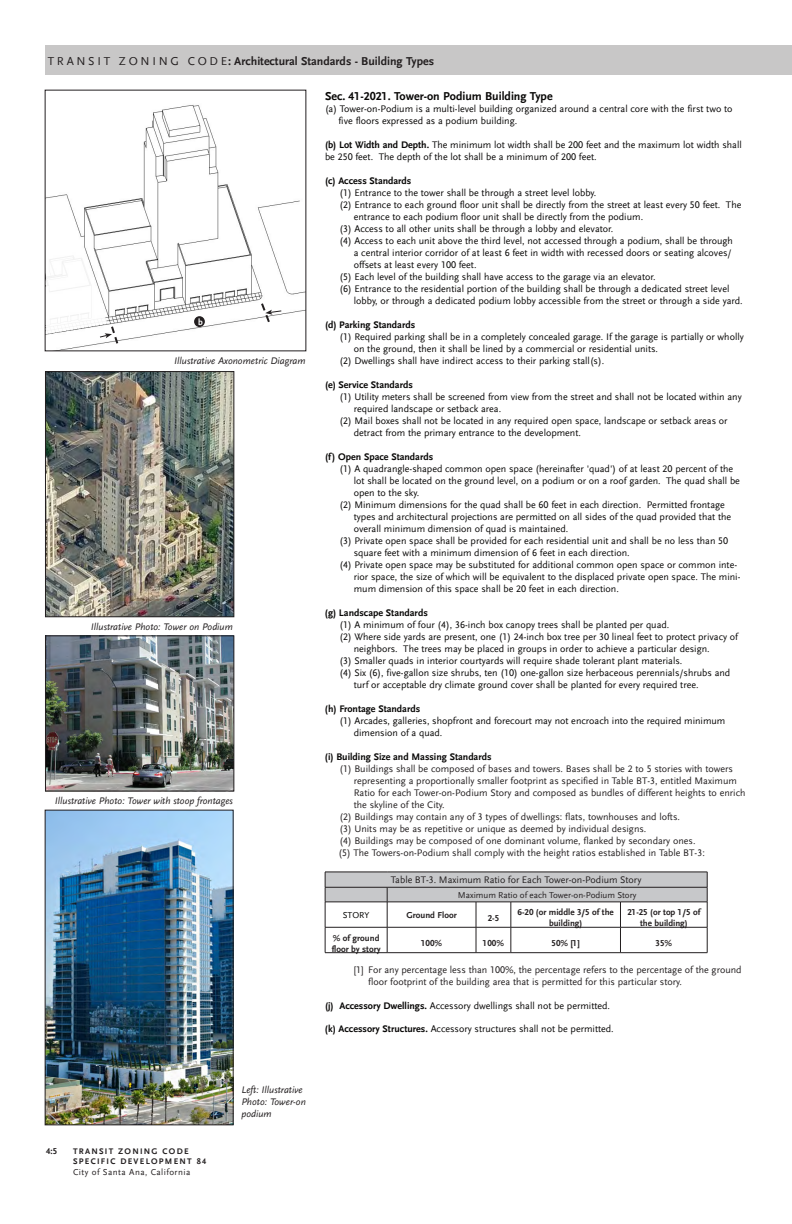
<style>
.page{position:relative;width:792px;height:1224px;background:#fff}
.page>*{position:absolute;margin:0;border:0;box-sizing:border-box;transform-origin:0 0}
.Image_Caption{font:700 12px "Scala Sans LF";color:#231f20}
.t1{font:700 12px "Scala Sans LF";color:#070605}
.Image_Caption-2{font:10px/12px "Scala Sans LF";color:#070605}
.Image_Caption-3{font:10px/12px "Scala Sans LF";color:#231f20}
.t2{font:700 10px "Scala Sans LF";color:#070605}
.t3{font:italic 10px/12px "Scala Sans LF";color:#231f20}
.t4{font:700 9px/10.8px "Scala Sans LF";color:#231f20;text-align:center}
.t5{font:9px "Scala Sans LF";color:#231f20}
.t6{font:9px "Scala Sans LF";letter-spacing:.05em;color:#231f20}
.t7{font:9px "Scala Sans LF";color:#040503}
.t8{font:700 9px "Scala Sans LF";color:#fff}
.t9{font:700 8.5px/10.2px "Scala Sans LF";letter-spacing:.15em;color:#231f20}
.s1{font-weight:400}
.s2{font-weight:700}
</style>
<div class="page">
<div style="left:45px;top:45px;width:747px;height:30px;background:#c8c7c7"></div>
<hr style="left:791px;top:45px;width:1px;height:30px;background:#231f20">
<img style="left:47px;top:105px;width:257px;height:244px">
<hr style="left:325px;top:953px;width:62px;height:1px;background:#231f20">
<hr style="left:387px;top:953px;width:89px;height:1px;background:#231f20">
<hr style="left:476px;top:953px;width:35px;height:1px;background:#231f20">
<hr style="left:511px;top:953px;width:109px;height:1px;background:#231f20">
<hr style="left:620px;top:953px;width:87px;height:1px;background:#231f20">
<svg style="left:325px;top:872px;width:383px;height:81px"></svg>
<hr style="left:325px;top:927px;width:62px;height:1px;background:#231f20">
<img style="left:47px;top:638px;width:185px;height:151px">
<div style="left:45px;top:636px;width:189px;height:155px;border:1px solid #231f20"></div>
<img style="left:47px;top:812px;width:184px;height:311px">
<div style="left:45px;top:810px;width:188px;height:315px;border:1px solid #231f20"></div>
<div style="left:194px;top:316px;width:11px;height:11px;background:#231f20;border-radius:50%"></div>
<svg style="left:259px;top:301px;width:23px;height:23px"></svg>
<svg style="left:46px;top:198px;width:74px;height:148px"></svg>
<img style="left:47px;top:373px;width:185px;height:242px">
<div style="left:45px;top:371px;width:189px;height:246px;border:1px solid #231f20"></div>
<p class="Image_Caption" style="left:48px;top:54px;width:388px"><span class="s1">T R A N S I T Z O N I N G C O D E</span>: Architectural Standards - Building Types</p>
<p class="t8" style="left:198px;top:317px;width:6px">b</p>
<p class="t3" style="left:174px;top:355px;width:133px">Illustrative Axonometric Diagram</p>
<p class="t3" style="left:91px;top:621px;width:144px">Illustrative Photo: Tower on Podium</p>
<p class="t3" style="left:55px;top:795px;width:180px">Illustrative Photo: Tower with stoop frontages</p>
<p class="t1" style="left:325px;top:89px;width:229px">Sec. 41-2021. Tower-on Podium Building Type</p>
<p class="Image_Caption-2" style="left:338px;top:103px;width:396px;text-indent:-14px">(a) Tower-on-Podium is a multi-level building organized around a central core with the first two to five floors expressed as a podium building.</p>
<p class="Image_Caption-2" style="left:325px;top:139px;width:418px"><span class="s2">(b) Lot Width and Depth.</span> The minimum lot width shall be 200 feet and the maximum lot width shall be 250 feet. The depth of the lot shall be a minimum of 200 feet.</p>
<p class="t2" style="left:325px;top:175px;width:88px">(c) Access Standards</p>
<p class="Image_Caption-2" style="left:339px;top:187px;width:259px">(1) Entrance to the tower shall be through a street level lobby.</p>
<p class="Image_Caption-2" style="left:354px;top:199px;width:389px;text-indent:-14px">(2) Entrance to each ground floor unit shall be directly from the street at least every 50 feet. The entrance to each podium floor unit shall be directly from the podium.</p>
<p class="Image_Caption-2" style="left:339px;top:223px;width:275px">(3) Access to all other units shall be through a lobby and elevator.</p>
<p class="Image_Caption-2" style="left:354px;top:235px;width:381px;text-indent:-14px">(4) Access to each unit above the third level, not accessed through a podium, shall be through a central interior corridor of at least 6 feet in width with recessed doors or seating alcoves/ offsets at least every 100 feet.</p>
<p class="Image_Caption-2" style="left:339px;top:271px;width:318px">(5) Each level of the building shall have access to the garage via an elevator.</p>
<p class="Image_Caption-2" style="left:354px;top:283px;width:391px;text-indent:-14px">(6) Entrance to the residential portion of the building shall be through a dedicated street level lobby, or through a dedicated podium lobby accessible from the street or through a side yard.</p>
<p class="t2" style="left:325px;top:319px;width:92px">(d) Parking Standards</p>
<p class="Image_Caption-2" style="left:354px;top:331px;width:392px;text-indent:-14px">(1) Required parking shall be in a completely concealed garage. If the garage is partially or wholly on the ground, then it shall be lined by a commercial or residential units.</p>
<p class="Image_Caption-2" style="left:339px;top:355px;width:266px">(2) Dwellings shall have indirect access to their parking stall(s).</p>
<p class="t2" style="left:325px;top:379px;width:89px">(e) Service Standards</p>
<p class="Image_Caption-2" style="left:354px;top:391px;width:389px;text-indent:-14px">(1) Utility meters shall be screened from view from the street and shall not be located within any required landscape or setback area.</p>
<p class="Image_Caption-2" style="left:354px;top:415px;width:375px;text-indent:-14px">(2) Mail boxes shall not be located in any required open space, landscape or setback areas or detract from the primary entrance to the development.</p>
<p class="t2" style="left:325px;top:451px;width:110px">(f ) Open Space Standards</p>
<p class="Image_Caption-2" style="left:354px;top:463px;width:388px;text-indent:-14px">(1) A quadrangle-shaped common open space (hereinafter 'quad') of at least 20 percent of the lot shall be located on the ground level, on a podium or on a roof garden. The quad shall be open to the sky.</p>
<p class="Image_Caption-2" style="left:354px;top:499px;width:379px;text-indent:-14px">(2) Minimum dimensions for the quad shall be 60 feet in each direction. Permitted frontage types and architectural projections are permitted on all sides of the quad provided that the overall minimum dimension of quad is maintained.</p>
<p class="Image_Caption-2" style="left:354px;top:535px;width:376px;text-indent:-14px">(3) Private open space shall be provided for each residential unit and shall be no less than 50 square feet with a minimum dimension of 6 feet in each direction.</p>
<p class="Image_Caption-2" style="left:354px;top:559px;width:388px;text-indent:-14px">(4) Private open space may be substituted for additional common open space or common inte&shy;rior space, the size of which will be equivalent to the displaced private open space. The mini&shy;mum dimension of this space shall be 20 feet in each direction.</p>
<p class="t2" style="left:325px;top:607px;width:104px">(g) Landscape Standards</p>
<p class="Image_Caption-2" style="left:339px;top:619px;width:331px">(1) A minimum of four (4), 36-inch box canopy trees shall be planted per quad.</p>
<p class="Image_Caption-2" style="left:354px;top:631px;width:386px;text-indent:-14px">(2) Where side yards are present, one (1) 24-inch box tree per 30 lineal feet to protect privacy of neighbors. The trees may be placed in groups in order to achieve a particular design.</p>
<p class="Image_Caption-2" style="left:339px;top:655px;width:345px">(3) Smaller quads in interior courtyards will require shade tolerant plant materials.</p>
<p class="Image_Caption-2" style="left:354px;top:667px;width:378px;text-indent:-14px">(4) Six (6), five-gallon size shrubs, ten (10) one-gallon size herbaceous perennials/shrubs and turf or acceptable dry climate ground cover shall be planted for every required tree.</p>
<p class="t2" style="left:325px;top:703px;width:97px">(h) Frontage Standards</p>
<p class="Image_Caption-2" style="left:354px;top:715px;width:373px;text-indent:-14px">(1) Arcades, galleries, shopfront and forecourt may not encroach into the required minimum dimension of a quad.</p>
<p class="t2" style="left:325px;top:751px;width:168px">(i) Building Size and Massing Standards</p>
<p class="Image_Caption-3" style="left:354px;top:763px;width:393px;text-indent:-14px">(1) Buildings shall be composed of bases and towers. Bases shall be 2 to 5 stories with towers representing a proportionally smaller footprint as specified in Table BT-3, entitled Maximum Ratio for each Tower-on-Podium Story and composed as bundles of different heights to enrich the skyline of the City.</p>
<p class="Image_Caption-3" style="left:339px;top:811px;width:342px">(2) Buildings may contain any of 3 types of dwellings: flats, townhouses and lofts.</p>
<p class="Image_Caption-3" style="left:339px;top:823px;width:309px">(3) Units may be as repetitive or unique as deemed by individual designs.</p>
<p class="Image_Caption-3" style="left:339px;top:835px;width:358px">(4) Buildings may be composed of one dominant volume, flanked by secondary ones.</p>
<p class="Image_Caption-3" style="left:338px;top:847px;width:368px">(5) The Towers-on-Podium shall comply with the height ratios established in Table BT-3:</p>
<p class="Image_Caption-3" style="left:391px;top:874px;width:252px">Table BT-3. Maximum Ratio for Each Tower-on-Podium Story</p>
<p class="t5" style="left:458px;top:890px;width:180px">Maximum Ratio of each Tower-on-Podium Story</p>
<p class="t7" style="left:343px;top:910px;width:28px">STORY</p>
<p class="t4" style="left:406px;top:910px;width:52px">Ground Floor</p>
<p class="t4" style="left:488px;top:913px;width:13px">2-5</p>
<p class="t4" style="left:518px;top:907px;width:98px">6-20 (or middle 3/5 of the building)</p>
<p class="t4" style="left:627px;top:907px;width:75px">21-25 (or top 1/5 of the building)</p>
<p class="t4" style="left:332px;top:933px;width:50px;text-align:left">% of ground floor by story</p>
<p class="t4" style="left:421px;top:938px;width:23px">100%</p>
<p class="t4" style="left:483px;top:938px;width:23px">100%</p>
<p class="t4" style="left:552px;top:938px;width:30px">50% [1]</p>
<p class="t4" style="left:656px;top:938px;width:18px">35%</p>
<p class="Image_Caption-3" style="left:354px;top:964px;width:389px">[1] For any percentage less than 100%, the percentage refers to the percentage of the ground</p>
<p class="Image_Caption-3" style="left:368px;top:976px;width:315px">floor footprint of the building area that is permitted for this particular story.</p>
<p class="Image_Caption-2" style="left:325px;top:1000px;width:287px"><span class="s2">(j) Accessory Dwellings.</span> Accessory dwellings shall not be permitted.</p>
<p class="Image_Caption-2" style="left:325px;top:1023px;width:290px"><span class="s2">(k) Accessory Structures.</span> Accessory structures shall not be permitted.</p>
<p class="t4" style="left:46px;top:1146px;width:13px">4:5</p>
<p class="t9" style="left:73px;top:1146px;width:135px">TRANSIT ZONING CODE<br>SPECIFIC DEVELOPMENT 84</p>
<p class="t6" style="left:73px;top:1167px;width:119px">City of Santa Ana, California</p>
<p class="t3" style="left:241px;top:1084px;width:66px">Left: Illustrative<br>Photo: Tower-on podium</p>
</div>
